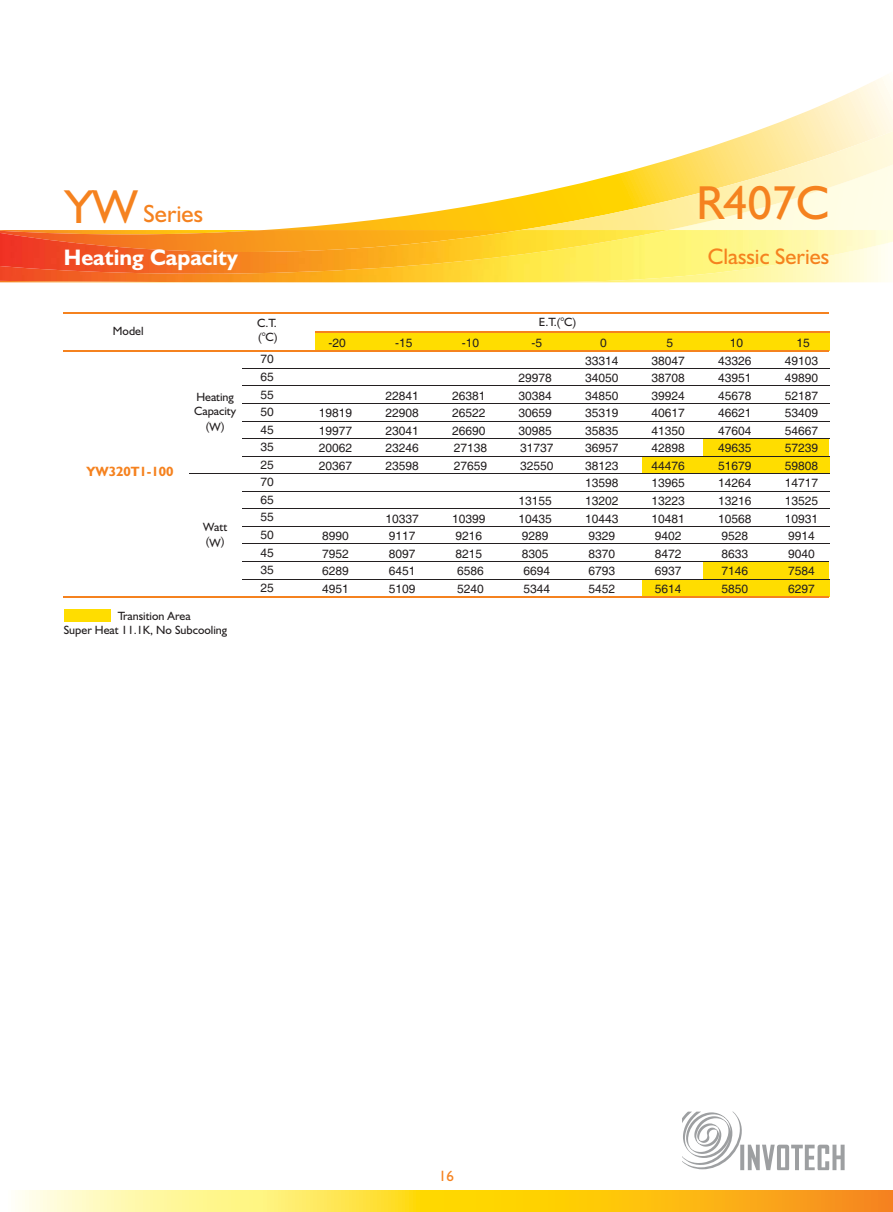
<style>
.page{position:relative;width:893px;height:1212px;background:#fff}
.page>*{position:absolute;margin:0;border:0;box-sizing:border-box;transform-origin:0 0}
.t1{font:47.85px "Humanist 521 BT";color:#f5821f}
.t2{font:24.75px "Humanist 521 BT";color:#f5821f}
.t3{font:700 22.5px "Humanist 521 BT";color:#fff}
.t4{font:22.5px "Humanist 521 BT";color:#f5821f}
.t5{font:15px "Humanist 521 BT";color:#f5821f}
.t6{font:700 13.5px "Humanist 521 BT";color:#f5821f}
.t7{font:12px/17.5px "Arial";color:#231f20;text-align:center}
.t8{font:12px/14.4px "Humanist 521 BT";color:#231f20}
.s1{font-size:47.85px}
</style>
<div class="page">
<svg style="left:265px;top:76px;width:628px;height:154px"></svg>
<svg style="left:332px;top:165px;width:188px;height:65px"></svg>
<img style="left:520px;top:131px;width:373px;height:99px">
<img style="left:0;top:230px;width:893px;height:52px">
<img style="left:0;top:230px;width:668px;height:44px">
<svg style="left:682px;top:1111px;width:163px;height:59px"></svg>
<svg style="left:18px;top:1191px;width:875px;height:21px;background:#fdd246"></svg>
<div style="left:65px;top:609px;width:46px;height:12px;background:#fd0"></div>
<div style="left:642px;top:456px;width:187px;height:18px;background:#fd0"></div>
<div style="left:704px;top:439px;width:125px;height:17px;background:#fd0"></div>
<div style="left:642px;top:579px;width:187px;height:18px;background:#fd0"></div>
<div style="left:704px;top:561px;width:125px;height:18px;background:#fd0"></div>
<div style="left:315px;top:332px;width:514px;height:19px;background:#fd0"></div>
<hr style="left:64px;top:596px;width:765px;height:1px;background:#f5821f">
<hr style="left:64px;top:350px;width:765px;height:1px;background:#f5821f">
<hr style="left:315px;top:331px;width:514px;height:1px;background:#f5821f">
<hr style="left:242px;top:403px;width:587px;height:1px;background:#231f20">
<hr style="left:242px;top:386px;width:587px;height:1px;background:#231f20">
<hr style="left:242px;top:368px;width:587px;height:1px;background:#231f20">
<hr style="left:242px;top:421px;width:587px;height:1px;background:#231f20">
<hr style="left:242px;top:491px;width:587px;height:1px;background:#231f20">
<hr style="left:189px;top:473px;width:640px;height:1px;background:#231f20">
<hr style="left:242px;top:456px;width:587px;height:1px;background:#231f20">
<hr style="left:242px;top:438px;width:587px;height:1px;background:#231f20">
<hr style="left:242px;top:509px;width:587px;height:1px;background:#231f20">
<hr style="left:242px;top:561px;width:587px;height:1px;background:#231f20">
<hr style="left:242px;top:526px;width:587px;height:1px;background:#231f20">
<hr style="left:242px;top:579px;width:587px;height:1px;background:#231f20">
<hr style="left:242px;top:544px;width:587px;height:1px;background:#231f20">
<hr style="left:64px;top:312px;width:765px;height:1px;background:#f5821f">
<p class="t2" style="left:65px;top:205px;width:139px"><span class="s1">YW</span> Series</p>
<p class="t1" style="left:696px;top:186px;width:134px">R407C</p>
<p class="t3" style="left:64px;top:244px;width:176px">Heating Capacity</p>
<p class="t4" style="left:708px;top:248px;width:123px">Classic Series</p>
<p class="t8" style="left:113px;top:325px;width:32px">Model</p>
<p class="t6" style="left:86px;top:464px;width:89px">YW320T1-100</p>
<p class="t8" style="left:194px;top:391px;width:43px;text-align:center">Heating<br>Capacity (W)</p>
<p class="t8" style="left:203px;top:521px;width:26px">Watt (W)</p>
<p class="t8" style="left:64px;top:610px;width:165px;text-indent:54px">Transition Area<br>Super Heat 11.1K, No Subcooling</p>
<p class="t8" style="left:257px;top:317px;width:21px">C.T.</p>
<p class="t8" style="left:539px;top:316px;width:39px">E.T.(°C)</p>
<p class="t8" style="left:258px;top:331px;width:21px">(°C)</p>
<p class="t7" style="left:329px;top:334px;width:19px">-20</p>
<p class="t7" style="left:395px;top:334px;width:19px">-15</p>
<p class="t7" style="left:462px;top:334px;width:19px">-10</p>
<p class="t7" style="left:532px;top:334px;width:12px">-5</p>
<p class="t7" style="left:519px;top:369px;width:37px;text-align:left">29978<br>30384<br>30659<br>30985<br>31737<br>32550</p>
<p class="t7" style="left:519px;top:492px;width:35px">13155<br>10435<br>9289<br>8305<br>6694<br>5344</p>
<p class="t7" style="left:260px;top:351px;width:15px;text-align:justify">70<br>65<br>55<br>50<br>45<br>35<br>25<br>70<br>65<br>55<br>50<br>45<br>35<br>25</p>
<p class="t7" style="left:385px;top:387px;width:35px;text-align:justify">22841<br>22908<br>23041<br>23246<br>23598</p>
<p class="t7" style="left:452px;top:387px;width:37px;text-align:left">26381<br>26522<br>26690<br>27138<br>27659</p>
<p class="t7" style="left:319px;top:404px;width:35px;text-align:justify">19819<br>19977<br>20062<br>20367</p>
<p class="t7" style="left:385px;top:510px;width:35px;text-align:left">10337<br>9117<br>8097<br>6451<br>5109</p>
<p class="t7" style="left:452px;top:510px;width:35px;text-align:left">10399<br>9216<br>8215<br>6586<br>5240</p>
<p class="t7" style="left:322px;top:527px;width:28px;text-align:justify">8990<br>7952<br>6289<br>4951</p>
<p class="t7" style="left:585px;top:334px;width:35px">0<br>33314<br>34050<br>34850<br>35319<br>35835<br>36957<br>38123<br>13598<br>13202<br>10443<br>9329<br>8370<br>6793<br>5452</p>
<p class="t7" style="left:652px;top:334px;width:35px">5<br>38047<br>38708<br>39924<br>40617<br>41350<br>42898<br>44476<br>13965<br>13223<br>10481<br>9402<br>8472<br>6937<br>5614</p>
<p class="t7" style="left:785px;top:334px;width:35px">15<br>49103<br>49890<br>52187<br>53409<br>54667<br>57239<br>59808<br>14717<br>13525<br>10931<br>9914<br>9040<br>7584<br>6297</p>
<p class="t7" style="left:718px;top:334px;width:35px">10<br>43326<br>43951<br>45678<br>46621<br>47604<br>49635<br>51679<br>14264<br>13216<br>10568<br>9528<br>8633<br>7146<br>5850</p>
<p class="t5" style="left:439px;top:1170px;width:17px">16</p>
</div>
